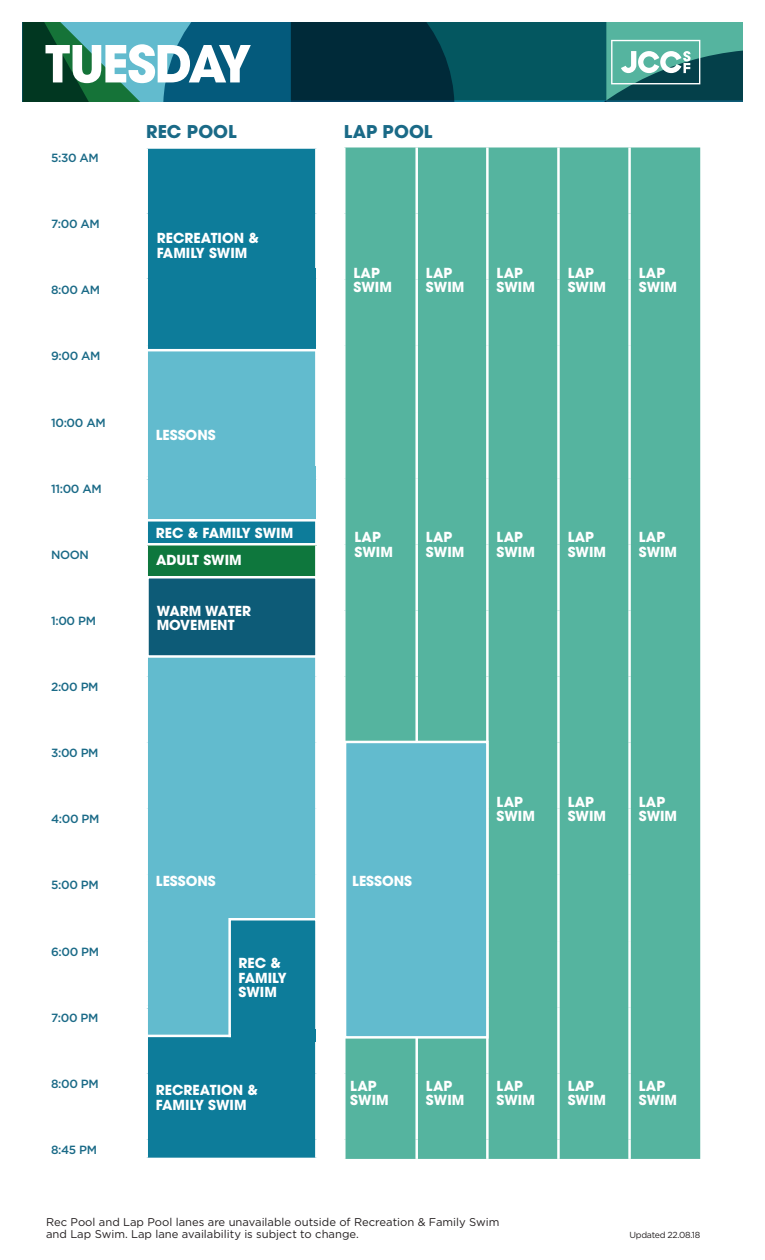
<style>
.page{position:relative;width:765px;height:1260px;background:#fff}
.page>*{position:absolute;margin:0;border:0;box-sizing:border-box;transform-origin:0 0}
.t1{font:700 50.62px "ITC Avant Garde Pro";letter-spacing:-.04em;color:#fff}
.t2{font:700 17.5px "ITC Avant Garde Pro";color:#1a6a87}
.t3{font:700 13.75px/14.4px "ITC Avant Garde Pro";color:#fff}
.t4{font:700 13.75px "ITC Avant Garde Pro";letter-spacing:-.03em;color:#fff}
.t5{font:500 11.88px "Gotham";letter-spacing:-.03em;color:#1a6a87}
.t6{font:11.25px/11.2px "Gotham";color:#231f20}
.t7{font:8.75px "Gotham";letter-spacing:-.03em;color:#231f20}
</style>
<div class="page">
<svg style="left:22px;top:22px;width:720px;height:80px;background:#196269"></svg>
<div style="left:148px;top:149px;width:167px;height:1009px;background:#0d7c9a"></div>
<div style="left:346px;top:148px;width:354px;height:1011px;background:#55b49f"></div>
<svg style="left:148px;top:280px;width:267px;height:702px;background:#73c1c7"></svg>
<div style="left:147px;top:544px;width:169px;height:66px;background:#0e773d"></div>
<hr style="left:415px;top:147px;width:3px;height:67px;background:#fff">
<hr style="left:486px;top:147px;width:3px;height:67px;background:#fff">
<hr style="left:557px;top:147px;width:3px;height:67px;background:#fff">
<hr style="left:628px;top:147px;width:3px;height:67px;background:#fff">
<hr style="left:415px;top:214px;width:3px;height:66px;background:#fff">
<hr style="left:486px;top:214px;width:3px;height:66px;background:#fff">
<hr style="left:557px;top:214px;width:3px;height:66px;background:#fff">
<hr style="left:628px;top:214px;width:3px;height:66px;background:#fff">
<hr style="left:315px;top:281px;width:3px;height:65px;background:#fff">
<hr style="left:343px;top:280px;width:3px;height:66px;background:#fff">
<hr style="left:415px;top:280px;width:3px;height:66px;background:#fff">
<hr style="left:486px;top:280px;width:3px;height:66px;background:#fff">
<hr style="left:557px;top:280px;width:3px;height:66px;background:#fff">
<hr style="left:628px;top:280px;width:3px;height:66px;background:#fff">
<hr style="left:315px;top:346px;width:3px;height:66px;background:#fff">
<hr style="left:343px;top:346px;width:3px;height:66px;background:#fff">
<hr style="left:415px;top:346px;width:3px;height:66px;background:#fff">
<hr style="left:486px;top:346px;width:3px;height:66px;background:#fff">
<hr style="left:557px;top:346px;width:3px;height:66px;background:#fff">
<hr style="left:628px;top:346px;width:3px;height:66px;background:#fff">
<hr style="left:315px;top:412px;width:3px;height:65px;background:#fff">
<hr style="left:343px;top:412px;width:3px;height:66px;background:#fff">
<hr style="left:415px;top:412px;width:3px;height:66px;background:#fff">
<hr style="left:486px;top:412px;width:3px;height:66px;background:#fff">
<hr style="left:557px;top:412px;width:3px;height:66px;background:#fff">
<hr style="left:628px;top:412px;width:3px;height:66px;background:#fff">
<hr style="left:315px;top:479px;width:3px;height:64px;background:#fff">
<hr style="left:343px;top:478px;width:3px;height:66px;background:#fff">
<hr style="left:415px;top:478px;width:3px;height:66px;background:#fff">
<hr style="left:486px;top:478px;width:3px;height:66px;background:#fff">
<hr style="left:557px;top:478px;width:3px;height:66px;background:#fff">
<hr style="left:628px;top:478px;width:3px;height:66px;background:#fff">
<hr style="left:145px;top:546px;width:3px;height:63px;background:#fff">
<hr style="left:315px;top:546px;width:3px;height:63px;background:#fff">
<hr style="left:343px;top:544px;width:3px;height:66px;background:#fff">
<hr style="left:415px;top:544px;width:3px;height:66px;background:#fff">
<hr style="left:486px;top:544px;width:3px;height:66px;background:#fff">
<hr style="left:557px;top:544px;width:3px;height:66px;background:#fff">
<hr style="left:628px;top:544px;width:3px;height:66px;background:#fff">
<hr style="left:315px;top:612px;width:3px;height:65px;background:#fff">
<hr style="left:343px;top:610px;width:3px;height:67px;background:#fff">
<hr style="left:415px;top:610px;width:3px;height:67px;background:#fff">
<hr style="left:486px;top:610px;width:3px;height:67px;background:#fff">
<hr style="left:557px;top:610px;width:3px;height:67px;background:#fff">
<hr style="left:628px;top:610px;width:3px;height:67px;background:#fff">
<hr style="left:315px;top:677px;width:3px;height:66px;background:#fff">
<hr style="left:343px;top:677px;width:3px;height:64px;background:#fff">
<hr style="left:415px;top:677px;width:3px;height:64px;background:#fff">
<hr style="left:486px;top:677px;width:3px;height:66px;background:#fff">
<hr style="left:557px;top:677px;width:3px;height:66px;background:#fff">
<hr style="left:628px;top:677px;width:3px;height:66px;background:#fff">
<hr style="left:315px;top:743px;width:3px;height:66px;background:#fff">
<hr style="left:343px;top:744px;width:3px;height:65px;background:#fff">
<hr style="left:557px;top:743px;width:3px;height:66px;background:#fff">
<hr style="left:628px;top:743px;width:3px;height:66px;background:#fff">
<hr style="left:315px;top:809px;width:3px;height:66px;background:#fff">
<hr style="left:343px;top:809px;width:3px;height:66px;background:#fff">
<hr style="left:557px;top:809px;width:3px;height:66px;background:#fff">
<hr style="left:628px;top:809px;width:3px;height:66px;background:#fff">
<hr style="left:315px;top:875px;width:3px;height:66px;background:#fff">
<hr style="left:343px;top:875px;width:3px;height:66px;background:#fff">
<hr style="left:557px;top:875px;width:3px;height:66px;background:#fff">
<hr style="left:628px;top:875px;width:3px;height:66px;background:#fff">
<hr style="left:343px;top:941px;width:3px;height:65px;background:#fff">
<hr style="left:557px;top:941px;width:3px;height:66px;background:#fff">
<hr style="left:628px;top:941px;width:3px;height:66px;background:#fff">
<hr style="left:415px;top:1008px;width:3px;height:65px;background:#fff">
<hr style="left:486px;top:1007px;width:3px;height:66px;background:#fff">
<hr style="left:557px;top:1007px;width:3px;height:66px;background:#fff">
<hr style="left:628px;top:1007px;width:3px;height:66px;background:#fff">
<hr style="left:415px;top:1073px;width:3px;height:66px;background:#fff">
<hr style="left:486px;top:1073px;width:3px;height:66px;background:#fff">
<hr style="left:557px;top:1073px;width:3px;height:66px;background:#fff">
<hr style="left:628px;top:1073px;width:3px;height:66px;background:#fff">
<hr style="left:415px;top:1139px;width:3px;height:20px;background:#fff">
<hr style="left:486px;top:1139px;width:3px;height:20px;background:#fff">
<hr style="left:557px;top:1139px;width:3px;height:20px;background:#fff">
<hr style="left:628px;top:1139px;width:3px;height:20px;background:#fff">
<hr style="left:145px;top:279px;width:173px;height:2px;background:#fff">
<hr style="left:145px;top:477px;width:173px;height:2px;background:#fff">
<hr style="left:145px;top:543px;width:173px;height:3px;background:#fff">
<hr style="left:343px;top:741px;width:75px;height:3px;background:#fff">
<div style="left:148px;top:268px;width:167px;height:82px;background:#0d7c9a"></div>
<hr style="left:142px;top:349px;width:178px;height:2px;background:#fff">
<div style="left:148px;top:982px;width:167px;height:54px;background:#62bbce"></div>
<hr style="left:143px;top:1035px;width:177px;height:2px;background:#fff">
<div style="left:148px;top:467px;width:167px;height:53px;background:#62bbce"></div>
<hr style="left:143px;top:519px;width:177px;height:3px;background:#fff">
<div style="left:344px;top:741px;width:145px;height:298px;background:#62bbce;border:2px solid #fff"></div>
<div style="left:146px;top:576px;width:172px;height:82px;background:#0d5b77;border:2px solid #fff"></div>
<div style="left:228px;top:918px;width:90px;height:119px;background:#0d7c9a;border:2px solid #fff"></div>
<div style="left:231px;top:1029px;width:84px;height:13px;background:#0d7c9a"></div>
<h1 class="t1" style="left:45px;top:30px;width:208px">TUESDAY</h1>
<p class="t5" style="left:51px;top:150px;width:49px">5:30 AM</p>
<p class="t5" style="left:51px;top:216px;width:50px">7:00 AM</p>
<p class="t5" style="left:51px;top:282px;width:51px">8:00 AM</p>
<p class="t5" style="left:51px;top:348px;width:51px">9:00 AM</p>
<p class="t5" style="left:51px;top:415px;width:56px">10:00 AM</p>
<p class="t5" style="left:51px;top:481px;width:52px">11:00 AM</p>
<p class="t5" style="left:51px;top:547px;width:39px">NOON</p>
<p class="t5" style="left:51px;top:613px;width:46px">1:00 PM</p>
<p class="t5" style="left:51px;top:679px;width:49px">2:00 PM</p>
<p class="t5" style="left:51px;top:745px;width:49px">3:00 PM</p>
<p class="t5" style="left:51px;top:811px;width:50px">4:00 PM</p>
<p class="t5" style="left:51px;top:877px;width:49px">5:00 PM</p>
<p class="t5" style="left:51px;top:944px;width:49px">6:00 PM</p>
<p class="t5" style="left:51px;top:1010px;width:49px">7:00 PM</p>
<p class="t5" style="left:51px;top:1076px;width:49px">8:00 PM</p>
<p class="t5" style="left:51px;top:1142px;width:47px">8:45 PM</p>
<p class="t2" style="left:146px;top:119px;width:92px">REC POOL</p>
<p class="t2" style="left:344px;top:119px;width:90px">LAP POOL</p>
<p class="t3" style="left:157px;top:231px;width:104px">RECREATION &amp;<br>FAMILY SWIM</p>
<p class="t3" style="left:156px;top:428px;width:61px">LESSONS</p>
<p class="t3" style="left:156px;top:525px;width:139px">REC &amp; FAMILY SWIM</p>
<p class="t3" style="left:156px;top:553px;width:87px">ADULT SWIM</p>
<p class="t3" style="left:157px;top:603px;width:96px">WARM WATER<br>MOVEMENT</p>
<p class="t3" style="left:354px;top:265px;width:40px">LAP<br>SWIM</p>
<p class="t3" style="left:426px;top:265px;width:40px">LAP<br>SWIM</p>
<p class="t3" style="left:497px;top:265px;width:40px">LAP<br>SWIM</p>
<p class="t3" style="left:568px;top:265px;width:40px">LAP<br>SWIM</p>
<p class="t3" style="left:639px;top:265px;width:40px">LAP<br>SWIM</p>
<p class="t3" style="left:355px;top:530px;width:40px">LAP<br>SWIM</p>
<p class="t3" style="left:426px;top:530px;width:40px">LAP<br>SWIM</p>
<p class="t3" style="left:497px;top:530px;width:40px">LAP<br>SWIM</p>
<p class="t3" style="left:568px;top:530px;width:40px">LAP<br>SWIM</p>
<p class="t3" style="left:639px;top:530px;width:40px">LAP<br>SWIM</p>
<p class="t3" style="left:156px;top:873px;width:61px">LESSONS</p>
<p class="t3" style="left:239px;top:956px;width:50px">REC &amp;<br>FAMILY<br>SWIM</p>
<p class="t3" style="left:156px;top:1083px;width:104px">RECREATION &amp;<br>FAMILY SWIM</p>
<p class="t4" style="left:353px;top:866px;width:59px">LESSONS</p>
<p class="t3" style="left:352px;top:874px;width:61px">LESSONS</p>
<p class="t3" style="left:497px;top:794px;width:40px">LAP<br>SWIM</p>
<p class="t3" style="left:568px;top:794px;width:40px">LAP<br>SWIM</p>
<p class="t3" style="left:639px;top:794px;width:40px">LAP<br>SWIM</p>
<p class="t3" style="left:350px;top:1079px;width:40px">LAP<br>SWIM</p>
<p class="t3" style="left:426px;top:1079px;width:40px">LAP<br>SWIM</p>
<p class="t3" style="left:497px;top:1079px;width:40px">LAP<br>SWIM</p>
<p class="t3" style="left:568px;top:1079px;width:40px">LAP<br>SWIM</p>
<p class="t3" style="left:639px;top:1079px;width:40px">LAP<br>SWIM</p>
<p class="t6" style="left:46px;top:1216px;width:455px">Rec Pool and Lap Pool lanes are unavailable outside of Recreation &amp; Family Swim and Lap Swim. Lap lane availability is subject to change.</p>
<p class="t7" style="left:629px;top:1229px;width:72px">Updated 22.08.18</p>
</div>
